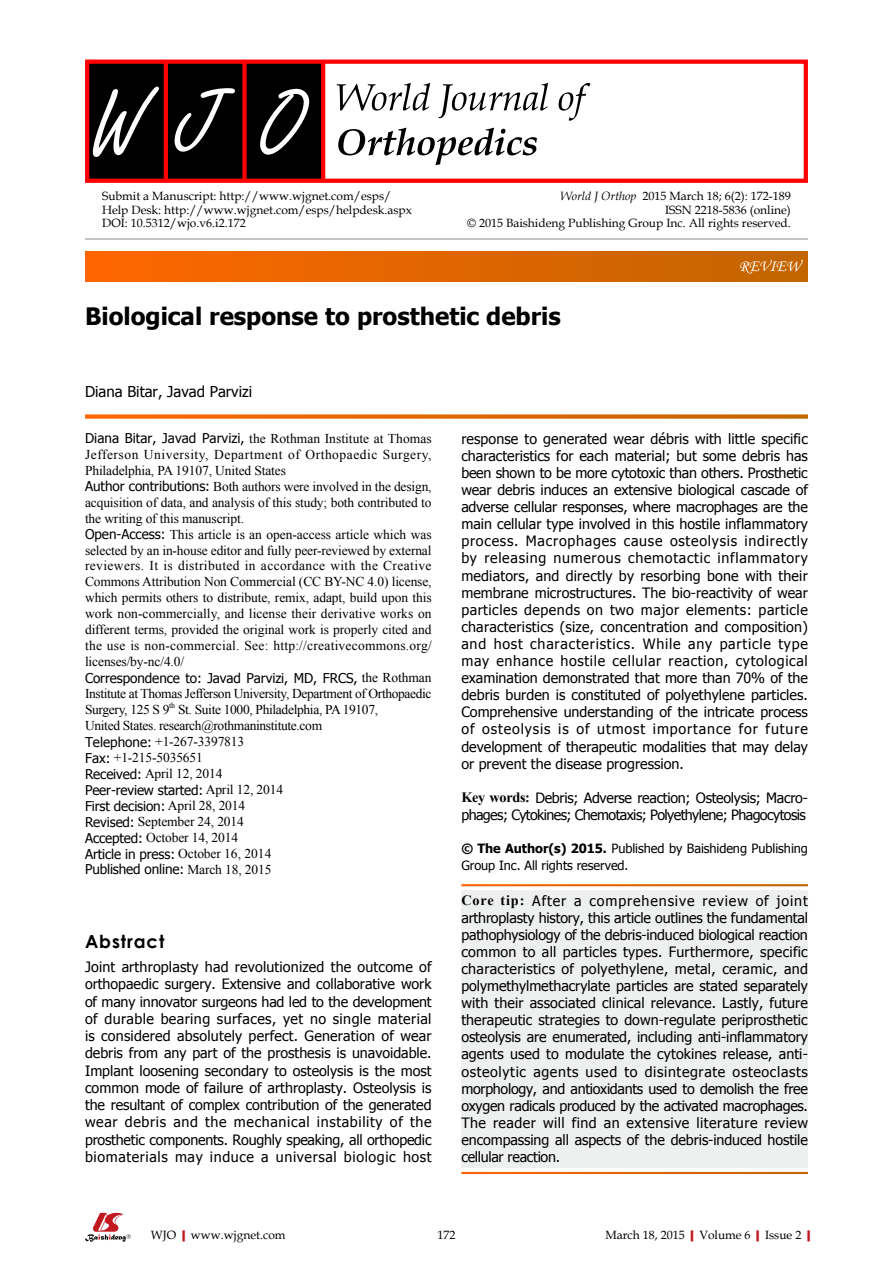
<style>
.page{position:relative;width:893px;height:1263px;background:#fff}
.page>*{position:absolute;margin:0;border:0;box-sizing:border-box;transform-origin:0 0}
.t1{font:700 24px "Tahoma";color:#000}
.t2{font:700 18px "Century Gothic";letter-spacing:.05em;color:#000}
.t3{font:16.5px "Monotype Corsiva";color:#fff}
.t4{font:15px "Tahoma";color:#000}
.t5{font:14.25px/17.1px "Tahoma";letter-spacing:-.005em;color:#000;text-align:justify}
.t6{font:14.25px/17.1px "Tahoma";letter-spacing:-.04em;color:#000}
.t7{font:13.5px/16px "Times New Roman";letter-spacing:-.01em;color:#000}
.t8{font:12.75px/17.1px "Tahoma";letter-spacing:-.005em;color:#000}
.t9{font:12px/13.5px "Book Antiqua";color:#000}
.t10{font:7.8px "Times New Roman";color:#000}
.s1{font-style:italic}
.s2{font-family:"Tahoma"}
.s3{font-family:"Times New Roman";font-weight:700}
.s4{font-weight:700}
.s5{font-weight:700;color:#c01920}
</style>
<div class="page">
<div style="left:461px;top:890px;width:347px;height:278px;background:#eeefef"></div>
<div style="left:85px;top:252px;width:723px;height:29px;background:linear-gradient(to right,#f60,#c16500)"></div>
<hr style="left:85px;top:239px;width:723px;height:1px;background:#898989">
<svg style="left:85px;top:414px;width:723px;height:5px;background:#e47c26"></svg>
<svg style="left:85px;top:1213px;width:46px;height:29px"></svg>
<div style="left:87px;top:61px;width:236px;height:121px;background:#000"></div>
<hr style="left:164px;top:61px;width:4px;height:121px;background:#f00">
<div style="left:242px;top:61px;width:5px;height:121px;background:#f00"></div>
<hr style="left:321px;top:61px;width:4px;height:121px;background:#f00">
<div style="left:85px;top:60px;width:723px;height:123px;border:4px solid #f00"></div>
<svg style="left:260px;top:89px;width:49px;height:66px"></svg>
<svg style="left:175px;top:88px;width:60px;height:64px"></svg>
<svg style="left:93px;top:87px;width:66px;height:70px"></svg>
<svg style="left:337px;top:83px;width:253px;height:38px"></svg>
<svg style="left:338px;top:128px;width:199px;height:37px"></svg>
<p class="t9" style="left:102px;top:189px;width:311px">Submit a Manuscript: http://www.wjgnet.com/esps/<br>Help Desk: http://www.wjgnet.com/esps/helpdesk.aspx<br>DOI: 10.5312/wjo.v6.i2.172</p>
<p class="t9" style="left:467px;top:189px;width:325px;text-align:right"><span class="s1">World J Orthop</span> 2015 March 18; 6(2): 172-189<br>ISSN 2218-5836 (online)<br>© 2015 Baishideng Publishing Group Inc. All rights reserved.</p>
<p class="t1" style="left:85px;top:299px;width:477px">Biological response to prosthetic debris</p>
<p class="t3" style="left:739px;top:256px;width:63px">REVIEW</p>
<p class="t4" style="left:85px;top:382px;width:169px">Diana Bitar, Javad Parvizi</p>
<p class="t7" style="left:85px;top:430px;width:348px"><span class="s2">Diana Bitar, Javad Parvizi,</span> the Rothman Institute at Thomas Jefferson University, Department of Orthopaedic Surgery, Philadelphia, PA 19107, United States<br><span class="s2">Author contributions:</span> Both authors were involved in the design, acquisition of data, and analysis of this study; both contributed to the writing of this manuscript.<br><span class="s2">Open-Access:</span> This article is an open-access article which was selected by an in-house editor and fully peer-reviewed by external reviewers. It is distributed in accordance with the Creative Commons Attribution Non Commercial (CC BY-NC 4.0) license, which permits others to distribute, remix, adapt, build upon this work non-commercially, and license their derivative works on different terms, provided the original work is properly cited and the use is non-commercial. See: http://creativecommons.org/ licenses/by-nc/4.0/<br><span class="s2">Correspondence to: Javad Parvizi, MD, FRCS,</span> the Rothman Institute at Thomas Jefferson University, Department of Orthopaedic Surgery, 125 S 9</p>
<p class="t10" style="left:169px;top:700px;width:7px">th</p>
<p class="t7" style="left:85px;top:701px;width:295px;text-indent:93px">St. Suite 1000, Philadelphia, PA 19107,<br>United States. research@rothmaninstitute.com<br><span class="s2">Telephone:</span> +1-267-3397813<br><span class="s2">Fax:</span> +1-215-5035651<br><span class="s2">Received:</span> April 12, 2014<br><span class="s2">Peer-review started:</span> April 12, 2014<br><span class="s2">First decision:</span> April 28, 2014<br><span class="s2">Revised:</span> September 24, 2014<br><span class="s2">Accepted:</span> October 14, 2014<br><span class="s2">Article in press:</span> October 16, 2014<br><span class="s2">Published online:</span> March 18, 2015</p>
<p class="t2" style="left:85px;top:928px;width:81px">Abstract</p>
<p class="t5" style="left:85px;top:958px;width:348px">Joint arthroplasty had revolutionized the outcome of orthopaedic surgery. Extensive and collaborative work of many innovator surgeons had led to the development of durable bearing surfaces, yet no single material is considered absolutely perfect. Generation of wear debris from any part of the prosthesis is unavoidable.<br>Implant loosening secondary to osteolysis is the most common mode of failure of arthroplasty. Osteolysis is the resultant of complex contribution of the generated wear debris and the mechanical instability of the prosthetic components. Roughly speaking, all orthopedic biomaterials may induce a universal biologic host</p>
<p class="t5" style="left:461px;top:429px;width:348px">response to generated wear débris with little specific characteristics for each material; but some debris has been shown to be more cytotoxic than others. Prosthetic wear debris induces an extensive biological cascade of adverse cellular responses, where macrophages are the main cellular type involved in this hostile inflammatory process. Macrophages cause osteolysis indirectly by releasing numerous chemotactic inflammatory mediators, and directly by resorbing bone with their membrane microstructures. The bio-reactivity of wear particles depends on two major elements: particle characteristics (size, concentration and composition) and host characteristics. While any particle type may enhance hostile cellular reaction, cytological examination demonstrated that more than 70% of the debris burden is constituted of polyethylene particles.<br>Comprehensive understanding of the intricate process of osteolysis is of utmost importance for future development of therapeutic modalities that may delay or prevent the disease progression.</p>
<p class="t6" style="left:461px;top:788px;width:347px"><span class="s3">Key words:</span> Debris; Adverse reaction; Osteolysis; Macro&shy;phages; Cytokines; Chemotaxis; Polyethylene; Phagocytosis</p>
<p class="t8" style="left:461px;top:839px;width:348px"><span class="s4">© The Author(s) 2015.</span> Published by Baishideng Publishing<br>Group Inc. All rights reserved.</p>
<p class="t5" style="left:461px;top:891px;width:348px"><span class="s3">Core tip:</span> After a comprehensive review of joint arthroplasty history, this article outlines the fundamental pathophysiology of the debris-induced biological reaction common to all particles types. Furthermore, specific characteristics of polyethylene, metal, ceramic, and polymethylmethacrylate particles are stated separately with their associated clinical relevance. Lastly, future therapeutic strategies to down-regulate periprosthetic osteolysis are enumerated, including anti-inflammatory agents used to modulate the cytokines release, anti&shy;osteolytic agents used to disintegrate osteoclasts morphology, and antioxidants used to demolish the free oxygen radicals produced by the activated macrophages.<br>The reader will find an extensive literature review encompassing all aspects of the debris-induced hostile cellular reaction.</p>
<p class="t9" style="left:151px;top:1227px;width:136px">WJO<span class="s5">|</span>www.wjgnet.com</p>
<p class="t9" style="left:437px;top:1227px;width:19px">172</p>
<p class="t9" style="left:605px;top:1227px;width:212px">March 18, 2015<span class="s5">|</span>Volume 6<span class="s5">|</span>Issue 2<span class="s5">|</span></p>
</div>
